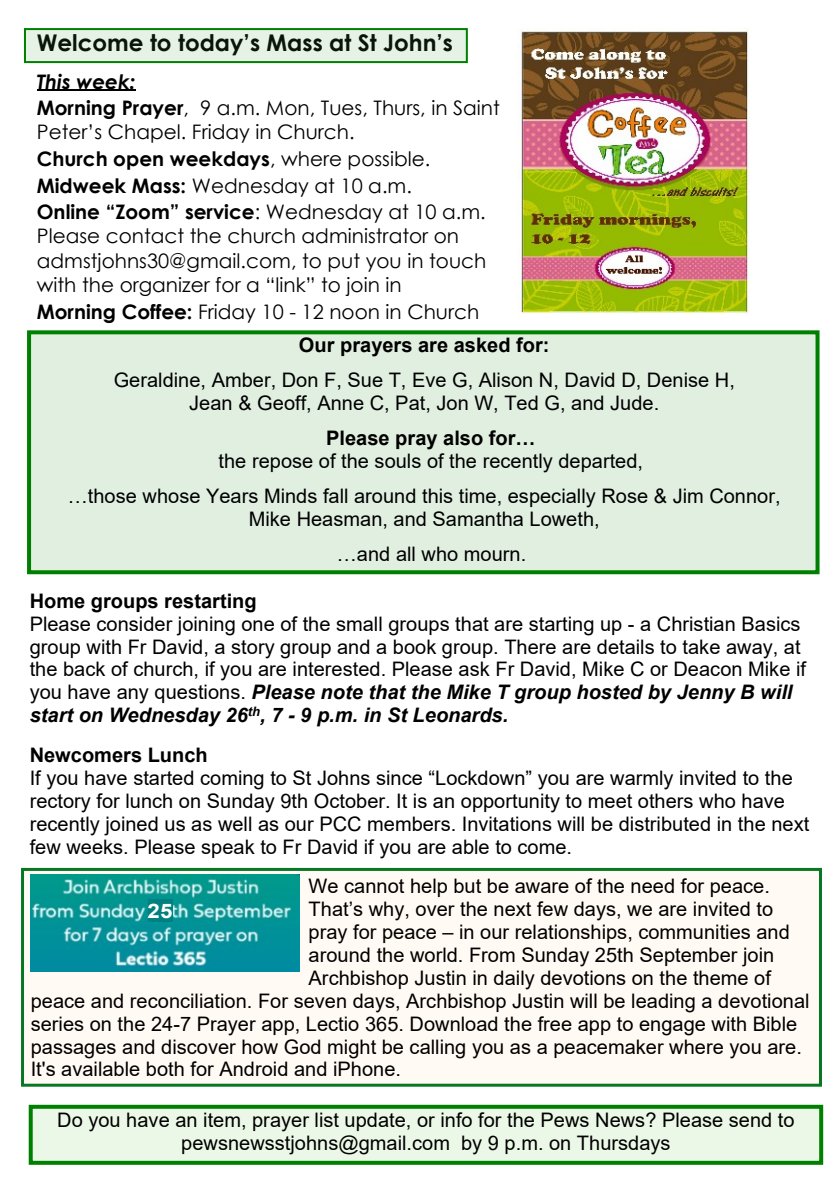
<style>
.page{position:relative;width:840px;height:1191px;background:#fff}
.page>*{position:absolute;margin:0;border:0;box-sizing:border-box;transform-origin:0 0}
.t1{font:700 23px "Century Gothic";color:#000}
.t2{font:20px/23px "Arial";color:#000}
.t3{font:20px/26.6px "Century Gothic";color:#000}
.t4{font:700 20px "Arial";color:#000}
.t5{font:700 20px "Arial";color:#fff;scale:1.12 1}
.s1{font-weight:700;font-style:italic}
.s2{font-weight:700}
</style>
<div class="page">
<div style="left:21px;top:868px;width:800px;height:218px;background:#fffaf3;border:3px solid #00741d"></div>
<hr style="left:37px;top:90px;width:98px;height:1px;background:#000">
<div style="left:24px;top:28px;width:443px;height:35px;background:#e5f2e5;border:2px solid #008000"></div>
<div style="left:29px;top:332px;width:788px;height:240px;background:#e1efe1"></div>
<div style="left:27px;top:330px;width:792px;height:244px;border:4px solid #008000"></div>
<div style="left:31px;top:1106px;width:789px;height:56px;background:#ecf8e7"></div>
<div style="left:29px;top:1104px;width:793px;height:60px;border:4px solid #008000"></div>
<img style="left:517px;top:29px;width:232px;height:285px">
<img style="left:31px;top:875px;width:268px;height:96px">
<div style="left:147px;top:899px;width:25px;height:23px;background:#008080"></div>
<p class="t1" style="left:37px;top:34px;width:417px">Welcome to today’s Mass at St John’s</p>
<p class="t3" style="left:37px;top:70px;width:464px"><span class="s1">This week:<br></span><span class="s2">Morning Prayer</span>, 9 a.m. Mon, Tues, Thurs, in Saint</p>
<p class="t3" style="left:37px;top:120px;width:450px">Peter’s Chapel. Friday in Church.<br><span class="s2">Church open weekdays</span>, where possible.<br><span class="s2">Midweek Mass:</span> Wednesday at 10 a.m.<br><span class="s2">Online “Zoom” service</span>: Wednesday at 10 a.m.</p>
<p class="t3" style="left:37px;top:225px;width:451px;line-height:24.6px">Please contact the church administrator on admstjohns30@gmail.com, to put you in touch with the organizer for a “link” to join in</p>
<p class="t3" style="left:37px;top:300px;width:443px"><span class="s2">Morning Coffee:</span> Friday 10 - 12 noon in Church</p>
<p class="t4" style="left:299px;top:338px;width:252px">Our prayers are asked for:</p>
<p class="t2" style="left:114px;top:370px;width:622px;text-align:center">Geraldine, Amber, Don F, Sue T, Eve G, Alison N, David D, Denise H,<br>Jean &amp; Geoff, Anne C, Pat, Jon W, Ted G, and Jude.</p>
<p class="t4" style="left:326px;top:430px;width:211px">Please pray also for…</p>
<p class="t2" style="left:68px;top:445px;width:713px;line-height:35px;text-indent:151px">the repose of the souls of the recently departed,<br>…those whose Years Minds fall around this time, especially Rose &amp; Jim Connor,</p>
<p class="t2" style="left:337px;top:503px;width:264px;line-height:35px;text-indent:-88px">Mike Heasman, and Samantha Loweth, …and all who mourn.</p>
<p class="t4" style="left:30px;top:593px;width:228px">Home groups restarting</p>
<p class="t2" style="left:30px;top:614px;width:777px">Please consider joining one of the small groups that are starting up - a Christian Basics group with Fr David, a story group and a book group. There are details to take away, at the back of church, if you are interested. Please ask Fr David, Mike C or Deacon Mike if you have any questions. <span class="s1">Please note that the Mike T group hosted by Jenny B will start on Wednesday 26</span><sup>th</sup><span class="s1">, 7 - 9 p.m. in St Leonards.</span></p>
<p class="t4" style="left:30px;top:747px;width:179px">Newcomers Lunch</p>
<p class="t2" style="left:30px;top:768px;width:780px">If you have started coming to St Johns since “Lockdown” you are warmly invited to the rectory for lunch on Sunday 9th October. It is an opportunity to meet others who have recently joined us as well as our PCC members. Invitations will be distributed in the next few weeks. Please speak to Fr David if you are able to come.</p>
<p class="t2" style="left:308px;top:876px;width:462px">We cannot help but be aware of the need for peace.</p>
<p class="t2" style="left:308px;top:899px;width:465px">That’s why, over the next few days, we are invited to</p>
<p class="t2" style="left:308px;top:922px;width:482px">pray for peace – in our relationships, communities and</p>
<p class="t2" style="left:308px;top:945px;width:467px">around the world. From Sunday 25th September join</p>
<p class="t2" style="left:308px;top:968px;width:463px">Archbishop Justin in daily devotions on the theme of</p>
<p class="t2" style="left:31px;top:991px;width:780px">peace and reconciliation. For seven days, Archbishop Justin will be leading a devotional</p>
<p class="t2" style="left:31px;top:1014px;width:767px">series on the 24-7 Prayer app, Lectio 365. Download the free app to engage with Bible</p>
<p class="t2" style="left:31px;top:1036px;width:772px">passages and discover how God might be calling you as a peacemaker where you are.</p>
<p class="t2" style="left:31px;top:1059px;width:371px">It's available both for Android and iPhone.</p>
<p class="t5" style="left:147px;top:903px;width:24px">25</p>
<p class="t2" style="left:57px;top:1110px;width:738px;text-align:center">Do you have an item, prayer list update, or info for the Pews News? Please send to pewsnewsstjohns@gmail.com by 9 p.m. on Thursdays</p>
</div>
